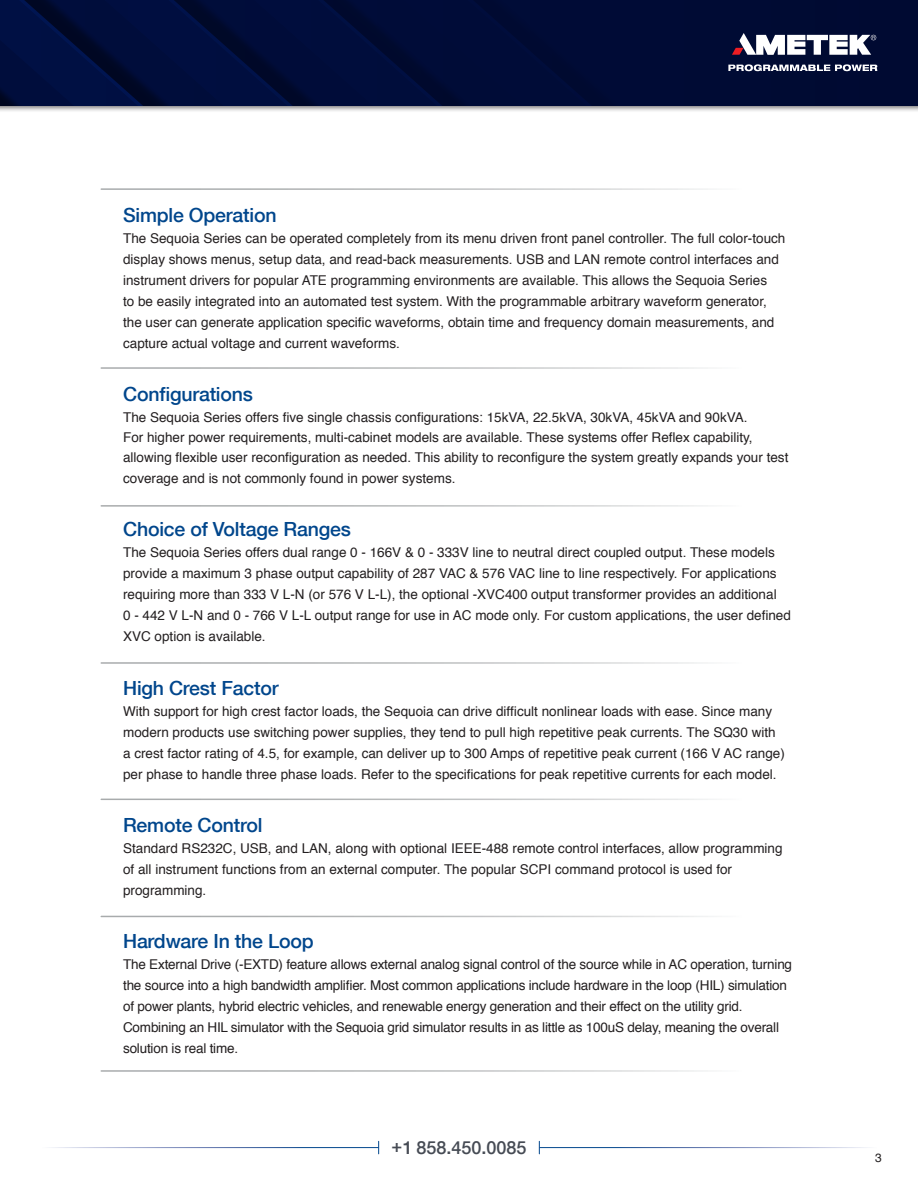
<style>
.page{position:relative;width:918px;height:1188px;background:#fff}
.page>*{position:absolute;margin:0;border:0;box-sizing:border-box;transform-origin:0 0}
.t1{font:500 19.5px "Helvetica Neue";letter-spacing:-.01em;color:#01468c}
.t2{font:500 18px "Helvetica Neue";color:#464b54}
.t3{font:13.5px/21px "Helvetica";color:#231f20}
.t4{font:12px "Helvetica";color:#231f20}
</style>
<div class="page">
<div style="left:0;top:0;width:918px;height:112px;background:#231f20;opacity:.6"></div>
<div style="left:0;top:0;width:918px;height:105px;background:#000b35"></div>
<svg style="left:370px;top:42px;width:70px;height:63px"></svg>
<svg style="left:0;top:0;width:370px;height:105px"></svg>
<svg style="left:378px;top:1141px;width:1px;height:13px"></svg>
<svg style="left:539px;top:1141px;width:1px;height:13px"></svg>
<svg style="left:732px;top:33px;width:144px;height:22px"></svg>
<svg style="left:728px;top:64px;width:149px;height:7px"></svg>
<p class="t1" style="left:123px;top:199px;width:155px">Simple Operation</p>
<p class="t3" style="left:123px;top:228px;width:664px">The Sequoia Series can be operated completely from its menu driven front panel controller. The full color-touch display shows menus, setup data, and read-back measurements. USB and LAN remote control interfaces and instrument drivers for popular ATE programming environments are available. This allows the Sequoia Series<br>to be easily integrated into an automated test system. With the programmable arbitrary waveform generator, the user can generate application specific waveforms, obtain time and frequency domain measurements, and capture actual voltage and current waveforms.</p>
<p class="t1" style="left:123px;top:379px;width:131px">Configurations</p>
<p class="t3" style="left:123px;top:407px;width:667px;line-height:20.5px">The Sequoia Series offers five single chassis configurations: 15kVA, 22.5kVA, 30kVA, 45kVA and 90kVA.<br>For higher power requirements, multi-cabinet models are available. These systems offer Reflex capability, allowing flexible user reconfiguration as needed. This ability to reconfigure the system greatly expands your test coverage and is not commonly found in power systems.</p>
<p class="t1" style="left:123px;top:514px;width:229px">Choice of Voltage Ranges</p>
<p class="t3" style="left:123px;top:542px;width:669px">The Sequoia Series offers dual range 0 - 166V &amp; 0 - 333V line to neutral direct coupled output. These models provide a maximum 3 phase output capability of 287 VAC &amp; 576 VAC line to line respectively. For applications requiring more than 333 V L-N (or 576 V L-L), the optional -XVC400 output transformer provides an additional<br>0 - 442 V L-N and 0 - 766 V L-L output range for use in AC mode only. For custom applications, the user defined XVC option is available.</p>
<p class="t1" style="left:123px;top:672px;width:157px">High Crest Factor</p>
<p class="t3" style="left:123px;top:701px;width:663px">With support for high crest factor loads, the Sequoia can drive difficult nonlinear loads with ease. Since many modern products use switching power supplies, they tend to pull high repetitive peak currents. The SQ30 with a crest factor rating of 4.5, for example, can deliver up to 300 Amps of repetitive peak current (166 V AC range) per phase to handle three phase loads. Refer to the specifications for peak repetitive currents for each model.</p>
<p class="t1" style="left:123px;top:809px;width:141px">Remote Control</p>
<p class="t3" style="left:123px;top:838px;width:661px">Standard RS232C, USB, and LAN, along with optional IEEE-488 remote control interfaces, allow programming of all instrument functions from an external computer. The popular SCPI command protocol is used for programming.</p>
<p class="t1" style="left:123px;top:925px;width:192px">Hardware In the Loop</p>
<p class="t3" style="left:123px;top:954px;width:671px">The External Drive (-EXTD) feature allows external analog signal control of the source while in AC operation, turning the source into a high bandwidth amplifier. Most common applications include hardware in the loop (HIL) simulation of power plants, hybrid electric vehicles, and renewable energy generation and their effect on the utility grid.<br>Combining an HIL simulator with the Sequoia grid simulator results in as little as 100uS delay, meaning the overall solution is real time.</p>
<h2 class="t2" style="left:391px;top:1133px;width:137px">+1 858.450.0085</h2>
<p class="t4" style="left:875px;top:1149px;width:8px">3</p>
</div>
